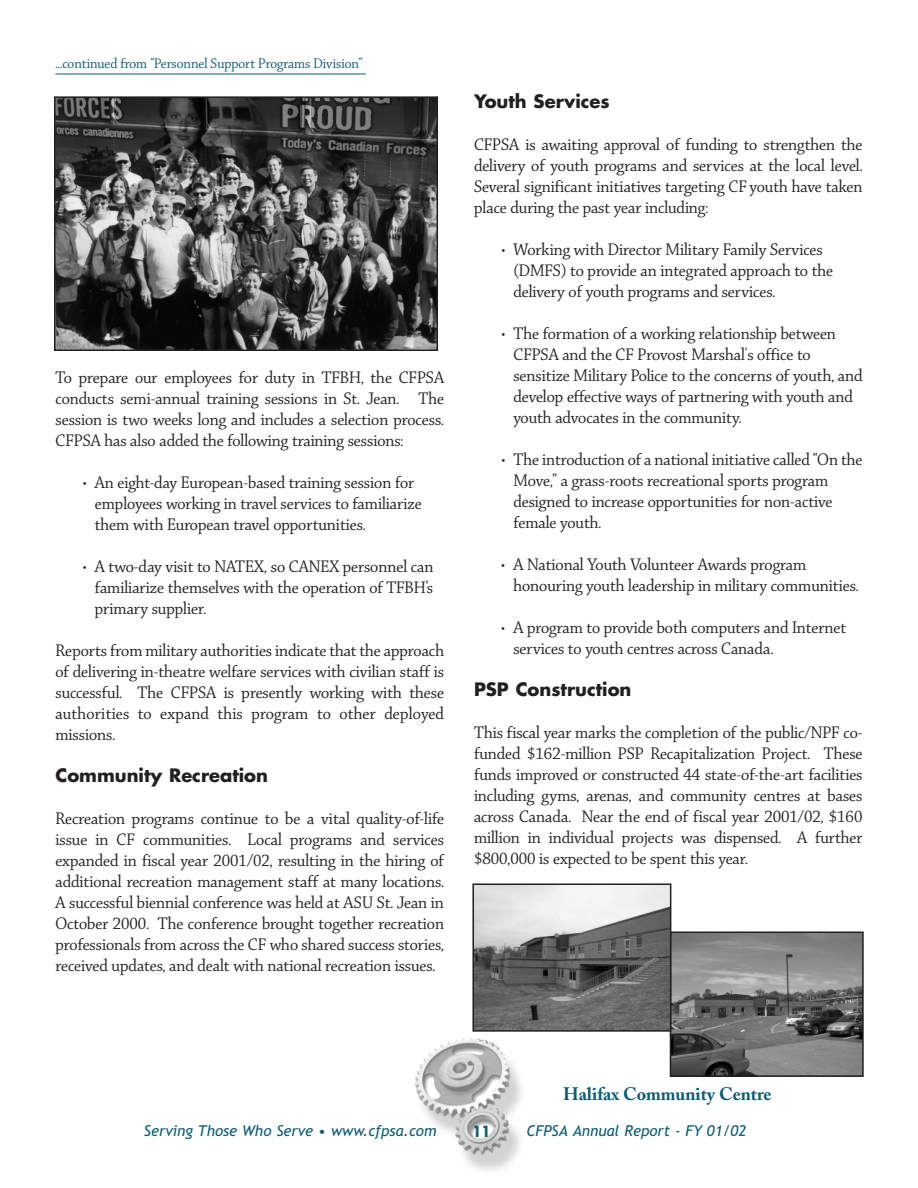
<style>
.page{position:relative;width:918px;height:1188px;background:#fff}
.page>*{position:absolute;margin:0;border:0;box-sizing:border-box;transform-origin:0 0}
.t1{font:18px/21px "Chaparral Display";color:#231f20;text-align:justify}
.t2{font:700 18px "Futura";color:#231f20}
.t3{font:700 18px "Adobe Caslon";color:#0d5c75}
.t4{font:italic 15px "Trebuchet MS";color:#0d5c75}
.t5{font:15px "Chaparral Display";color:#0d5c75}
.t6{font:700 15px "Futura";color:#0d5c75;scale:.88 1}
</style>
<div class="page">
<img style="left:414px;top:1038px;width:107px;height:133px">
<img style="left:673px;top:935px;width:188px;height:139px">
<div style="left:670px;top:932px;width:194px;height:145px;border:2px solid #231f20"></div>
<img style="left:475px;top:886px;width:193px;height:143px">
<div style="left:472px;top:883px;width:199px;height:149px;border:2px solid #231f20"></div>
<img style="left:57px;top:99px;width:378px;height:249px">
<div style="left:54px;top:96px;width:384px;height:255px;border:2px solid #231f20"></div>
<hr style="left:55px;top:74px;width:311px;height:1px;background:#0d5c75">
<p class="t5" style="left:56px;top:58px;width:309px">...continued from “Personnel Support Programs Division”</p>
<p class="t1" style="left:56px;top:369px;width:390px">To prepare our employees for duty in TFBH, the CFPSA conducts semi-annual training sessions in St. Jean. The session is two weeks long and includes a selection process.<br>CFPSA has also added the following training sessions:</p>
<p class="t1" style="left:95px;top:474px;width:328px;text-align:left;text-indent:-12px">• An eight-day European-based training session for employees working in travel services to familiarize them with European travel opportunities.</p>
<p class="t1" style="left:95px;top:558px;width:340px;text-indent:-12px">• A two-day visit to NATEX, so CANEX personnel can familiarize themselves with the operation of TFBH’s primary supplier.</p>
<p class="t1" style="left:56px;top:642px;width:390px">Reports from military authorities indicate that the approach of delivering in-theatre welfare services with civilian staff is successful. The CFPSA is presently working with these authorities to expand this program to other deployed missions.</p>
<p class="t2" style="left:56px;top:767px;width:214px">Community Recreation</p>
<p class="t1" style="left:56px;top:810px;width:390px">Recreation programs continue to be a vital quality-of-life issue in CF communities. Local programs and services expanded in fiscal year 2001/02, resulting in the hiring of additional recreation management staff at many locations.<br>A successful biennial conference was held at ASU St. Jean in October 2000. The conference brought together recreation professionals from across the CF who shared success stories, received updates, and dealt with national recreation issues.</p>
<p class="t2" style="left:474px;top:93px;width:137px">Youth Services</p>
<p class="t1" style="left:474px;top:135px;width:390px">CFPSA is awaiting approval of funding to strengthen the delivery of youth programs and services at the local level.<br>Several significant initiatives targeting CF youth have taken place during the past year including:</p>
<p class="t1" style="left:513px;top:240px;width:321px;text-align:left;text-indent:-12px">• Working with Director Military Family Services (DMFS) to provide an integrated approach to the delivery of youth programs and services.</p>
<p class="t1" style="left:513px;top:324px;width:351px;text-align:left;text-indent:-12px">• The formation of a working relationship between CFPSA and the CF Provost Marshal's office to sensitize Military Police to the concerns of youth, and develop effective ways of partnering with youth and youth advocates in the community.</p>
<p class="t1" style="left:513px;top:450px;width:351px;text-align:left;text-indent:-12px">• The introduction of a national initiative called “On the Move,” a grass-roots recreational sports program designed to increase opportunities for non-active female youth.</p>
<p class="t1" style="left:513px;top:555px;width:347px;text-indent:-12px">• A National Youth Volunteer Awards program honouring youth leadership in military communities.</p>
<p class="t1" style="left:513px;top:618px;width:334px;text-indent:-12px">• A program to provide both computers and Internet services to youth centres across Canada.</p>
<p class="t2" style="left:474px;top:681px;width:159px">PSP Construction</p>
<p class="t1" style="left:474px;top:723px;width:390px">This fiscal year marks the completion of the public/NPF co&shy;funded $162-million PSP Recapitalization Project. These funds improved or constructed 44 state-of-the-art facilities including gyms, arenas, and community centres at bases across Canada. Near the end of fiscal year 2001/02, $160 million in individual projects was dispensed. A further $800,000 is expected to be spent this year.</p>
<p class="t3" style="left:563px;top:1087px;width:210px">Halifax Community Centre</p>
<p class="t4" style="left:144px;top:1125px;width:294px">Serving Those Who Serve • www.cfpsa.com</p>
<p class="t4" style="left:526px;top:1125px;width:221px">CFPSA Annual Report - FY 01/02</p>
<p class="t6" style="left:472px;top:1125px;width:22px">11</p>
</div>
